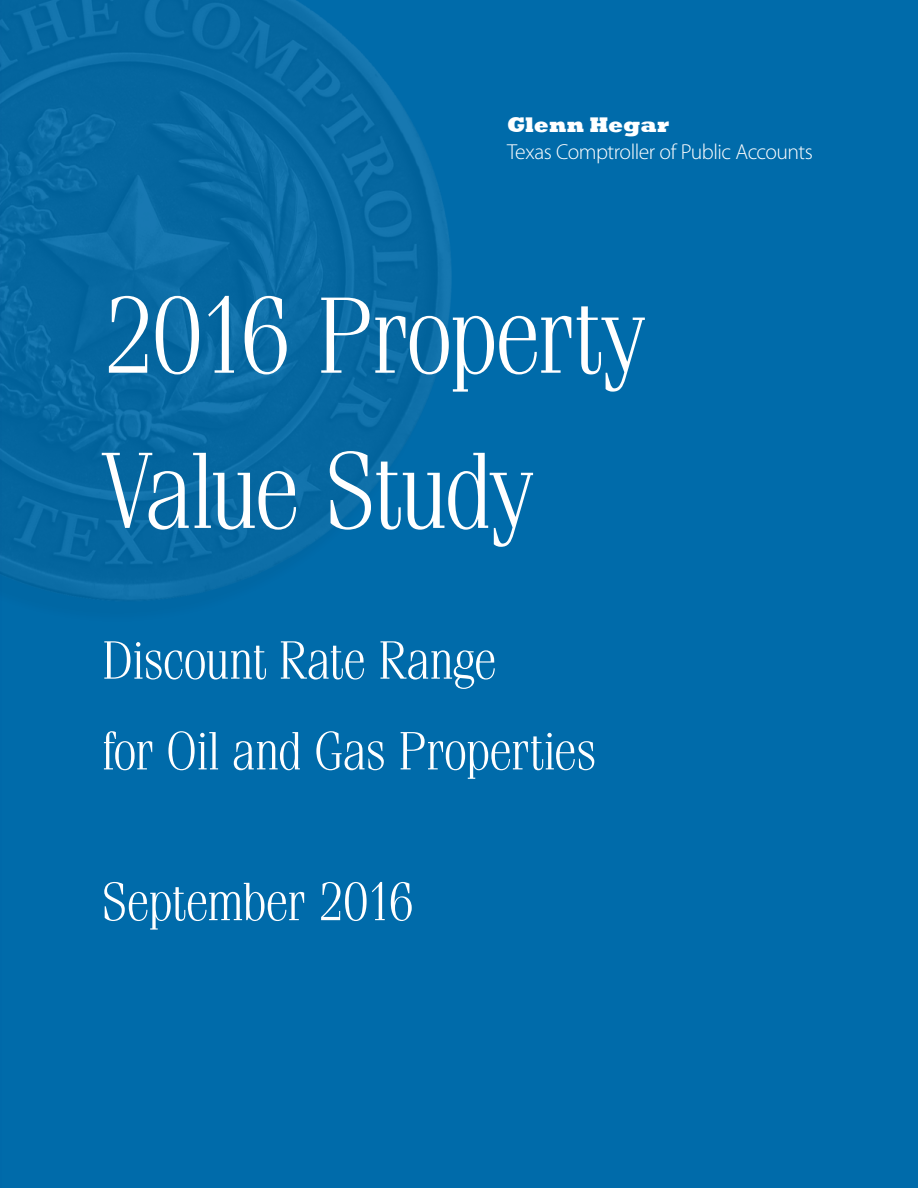
<style>
.page{position:relative;width:918px;height:1188px;background:#006baa}
.page>*{position:absolute;margin:0;border:0;box-sizing:border-box;transform-origin:0 0}
.Cover_2__Title{font:300 108.6px/155.2px "Fenice Std";letter-spacing:-.055em;color:#fff;scale:.95 1}
.Cover_3__SubTitle{font:300 54px "Fenice Std";letter-spacing:-.045em;color:#fff;scale:.95 1}
.Cover_5__Texas_Comp{font:300 21.75px "Myriad Pro";letter-spacing:-.025em;color:#fff}
.Cover_4__Susan_Combs{font:800 21.75px "Rockwell";color:#fff}
</style>
<div class="page">
<img style="left:0;top:0;width:467px;height:622px">
<p class="Cover_4__Susan_Combs" style="left:507px;top:113px;width:163px">Glenn Hegar</p>
<p class="Cover_5__Texas_Comp" style="left:507px;top:139px;width:308px">Texas Comptroller of Public Accounts</p>
<p class="Cover_2__Title" style="left:101px;top:256px;width:575px">2016 Property<br>Value Study</p>
<p class="Cover_3__SubTitle" style="left:101px;top:629px;width:418px">Discount Rate Range</p>
<p class="Cover_3__SubTitle" style="left:101px;top:719px;width:523px">for Oil and Gas Properties</p>
<p class="Cover_3__SubTitle" style="left:101px;top:870px;width:331px">September 2016</p>
</div>
